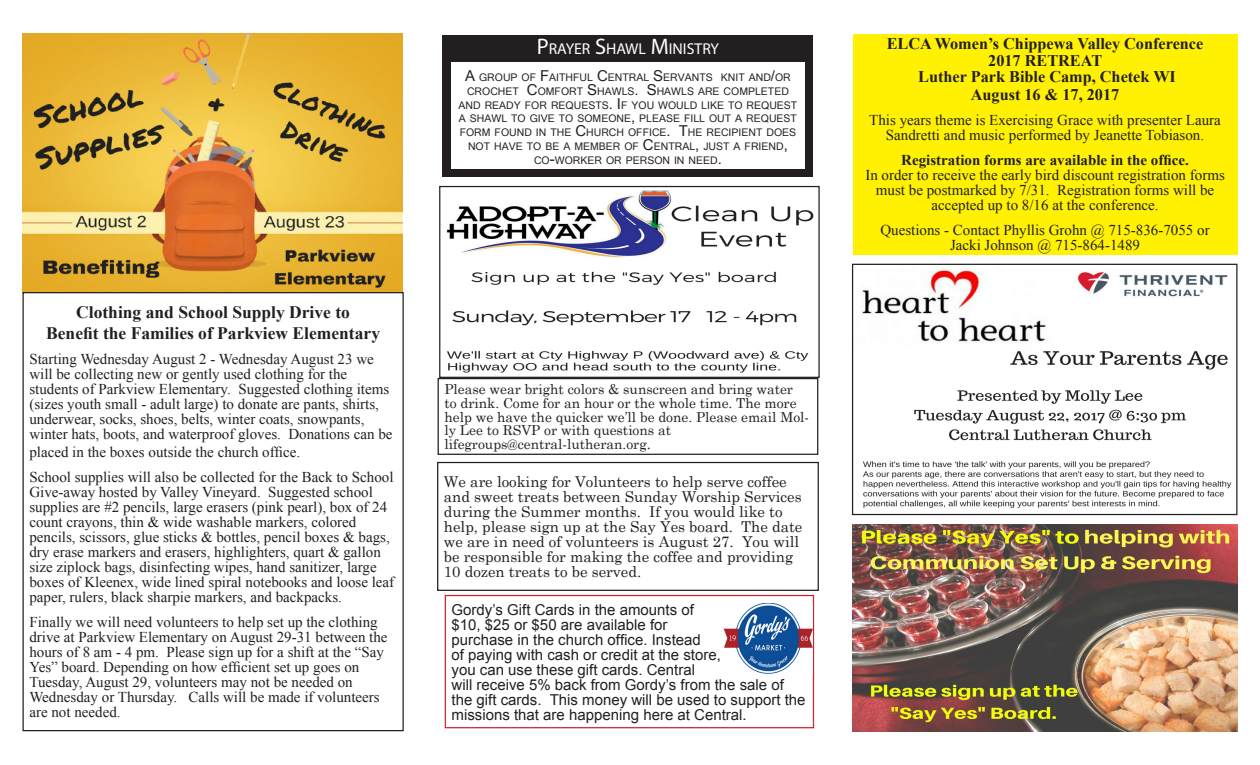
<style>
.page{position:relative;width:1260px;height:765px;background:#fff}
.page>*{position:absolute;margin:0;border:0;box-sizing:border-box;transform-origin:0 0}
.t1{font:700 17.5px "Times New Roman";color:#231f20}
.t2{font:700 16.25px "Times New Roman";color:#231f20}
.t3{font:15.75px "Myriad Pro";color:#fff}
.t4{font:15px/15px "Times New Roman";color:#231f20}
.t5{font:15px/15px "Arial";color:#231f20}
.t6{font:15px/15px "Century Schoolbook";color:#231f20}
.t7{font:700 15px "Times New Roman";color:#231f20}
.t8{font:13.75px/13.8px "Century Schoolbook";color:#231f20}
.t9{font:10.5px/13.8px "Microsoft Sans Serif";color:#231f20;text-align:center}
.s1{font-size:22.5px}
.s2{font-size:15px}
</style>
<div class="page">
<div style="left:443px;top:36px;width:370px;height:141px;background:#231f20"></div>
<div style="left:451px;top:63px;width:354px;height:106px;background:#fff"></div>
<div style="left:445px;top:595px;width:369px;height:133px;border:1px solid #d1232a"></div>
<img style="left:723px;top:604px;width:90px;height:71px">
<img style="left:23px;top:34px;width:379px;height:258px">
<div style="left:853px;top:34px;width:385px;height:221px;background:#fff101"></div>
<img style="left:446px;top:190px;width:368px;height:183px">
<div style="left:439px;top:186px;width:381px;height:192px;border:1px solid #231f20"></div>
<div style="left:438px;top:378px;width:380px;height:77px;border:1px solid #231f20"></div>
<div style="left:437px;top:462px;width:382px;height:129px;border:1px solid #231f20"></div>
<img style="left:862px;top:268px;width:370px;height:240px">
<div style="left:852px;top:264px;width:386px;height:251px;border:1px solid #231f20"></div>
<img style="left:852px;top:525px;width:386px;height:206px">
<p class="t3" style="left:537px;top:39px;width:184px"><span class="s1">P</span>RAYER <span class="s1">S</span>HAWL <span class="s1">M</span>INISTRY</p>
<p class="t9" style="left:459px;top:71px;width:340px"><span class="s2">A</span> GROUP OF <span class="s2">F</span>AITHFUL <span class="s2">C</span>ENTRAL <span class="s2">S</span>ERVANTS KNIT AND<span class="s2">/</span>OR CROCHET <span class="s2">C</span>OMFORT <span class="s2">S</span>HAWLS<span class="s2">. S</span>HAWLS ARE COMPLETED AND READY FOR REQUESTS<span class="s2">. I</span> F YOU WOULD LIKE TO REQUEST A SHAWL TO GIVE TO SOMEONE<span class="s2">,</span> PLEASE FILL OUT A REQUEST FORM FOUND IN THE <span class="s2">C</span>HURCH OFFICE<span class="s2">. T</span>HE RECIPIENT DOES NOT HAVE TO BE A MEMBER OF <span class="s2">C</span>ENTRAL<span class="s2">,</span> JUST A FRIEND<span class="s2">, </span>CO<span class="s2">-</span>WORKER OR PERSON IN NEED<span class="s2">.</span></p>
<p class="t1" style="left:76px;top:300px;width:275px">Clothing and School Supply Drive to</p>
<p class="t1" style="left:46px;top:321px;width:335px">Benefit the Families of Parkview Elementary</p>
<p class="t4" style="left:29px;top:352px;width:346px">Starting Wednesday August 2 - Wednesday August 23 we will be collecting new or gently used clothing for the</p>
<p class="t4" style="left:29px;top:382px;width:365px">students of Parkview Elementary. Suggested clothing items (sizes youth small - adult large) to donate are pants, shirts, underwear, socks, shoes, belts, winter coats, snowpants, winter hats, boots, and waterproof gloves. Donations can be</p>
<p class="t4" style="left:29px;top:444px;width:272px">placed in the boxes outside the church office.</p>
<p class="t4" style="left:29px;top:469px;width:366px">School supplies will also be collected for the Back to School<br>Give-away hosted by Valley Vineyard. Suggested school</p>
<p class="t4" style="left:29px;top:499px;width:359px">supplies are #2 pencils, large erasers (pink pearl), box of 24 count crayons, thin &amp; wide washable markers, colored</p>
<p class="t4" style="left:29px;top:529px;width:366px">pencils, scissors, glue sticks &amp; bottles, pencil boxes &amp; bags, dry erase markers and erasers, highlighters, quart &amp; gallon size ziplock bags, disinfecting wipes, hand sanitizer, large boxes of Kleenex, wide lined spiral notebooks and loose leaf paper, rulers, black sharpie markers, and backpacks.</p>
<p class="t4" style="left:29px;top:614px;width:360px">Finally we will need volunteers to help set up the clothing drive at Parkview Elementary on August 29-31 between the hours of 8 am - 4 pm. Please sign up for a shift at the “Say Yes” board. Depending on how efficient set up goes on</p>
<p class="t4" style="left:29px;top:674px;width:352px">Tuesday, August 29, volunteers may not be needed on<br>Wednesday or Thursday. Calls will be made if volunteers are not needed.</p>
<p class="t8" style="left:444px;top:382px;width:366px">Please wear bright colors &amp; sunscreen and bring water<br>to drink. Come for an hour or the whole time. The more help we have the quicker we’ll be done. Please email Mol&shy;ly Lee to RSVP or with questions at</p>
<p class="t8" style="left:444px;top:437px;width:208px">lifegroups@central-lutheran.org<span class="s2">.</span></p>
<p class="t6" style="left:444px;top:474px;width:360px">We are looking for Volunteers to help serve coffee and sweet treats between Sunday Worship Services during the Summer months. If you would like to help, please sign up at the Say Yes board. The date we are in need of volunteers is August 27. You will be responsible for making the coffee and providing 10 dozen treats to be served.</p>
<p class="t5" style="left:452px;top:602px;width:244px">Gordy’s Gift Cards in the amounts of</p>
<p class="t5" style="left:452px;top:617px;width:217px">$10, $25 or $50 are available for</p>
<p class="t5" style="left:452px;top:632px;width:251px">purchase in the church office. Instead</p>
<p class="t5" style="left:452px;top:647px;width:271px">of paying with cash or credit at the store,</p>
<p class="t5" style="left:452px;top:662px;width:245px">you can use these gift cards. Central</p>
<p class="t5" style="left:452px;top:677px;width:356px">will receive 5% back from Gordy’s from the sale of the gift cards. This money will be used to support the missions that are happening here at Central.</p>
<p class="t2" style="left:887px;top:33px;width:318px">ELCA Women’s Chippewa Valley Conference</p>
<p class="t2" style="left:988px;top:49px;width:115px">2017 RETREAT</p>
<p class="t2" style="left:918px;top:65px;width:259px">Luther Park Bible Camp, Chetek WI</p>
<p class="t2" style="left:971px;top:83px;width:150px">August 16 &amp; 17, 2017</p>
<p class="t4" style="left:869px;top:112px;width:353px">This years theme is Exercising Grace with presenter Laura</p>
<p class="t4" style="left:886px;top:127px;width:320px">Sandretti and music performed by Jeanette Tobiason.</p>
<p class="t7" style="left:901px;top:150px;width:289px">Registration forms are available in the office.</p>
<p class="t4" style="left:865px;top:167px;width:361px;text-align:center">In order to receive the early bird discount registration forms must be postmarked by 7/31. Registration forms will be</p>
<p class="t4" style="left:932px;top:197px;width:229px">accepted up to 8/16 at the conference.</p>
<p class="t4" style="left:880px;top:222px;width:331px">Questions - Contact Phyllis Grohn @ 715-836-7055 or</p>
<p class="t4" style="left:950px;top:237px;width:192px">Jacki Johnson @ 715-864-1489</p>
</div>
